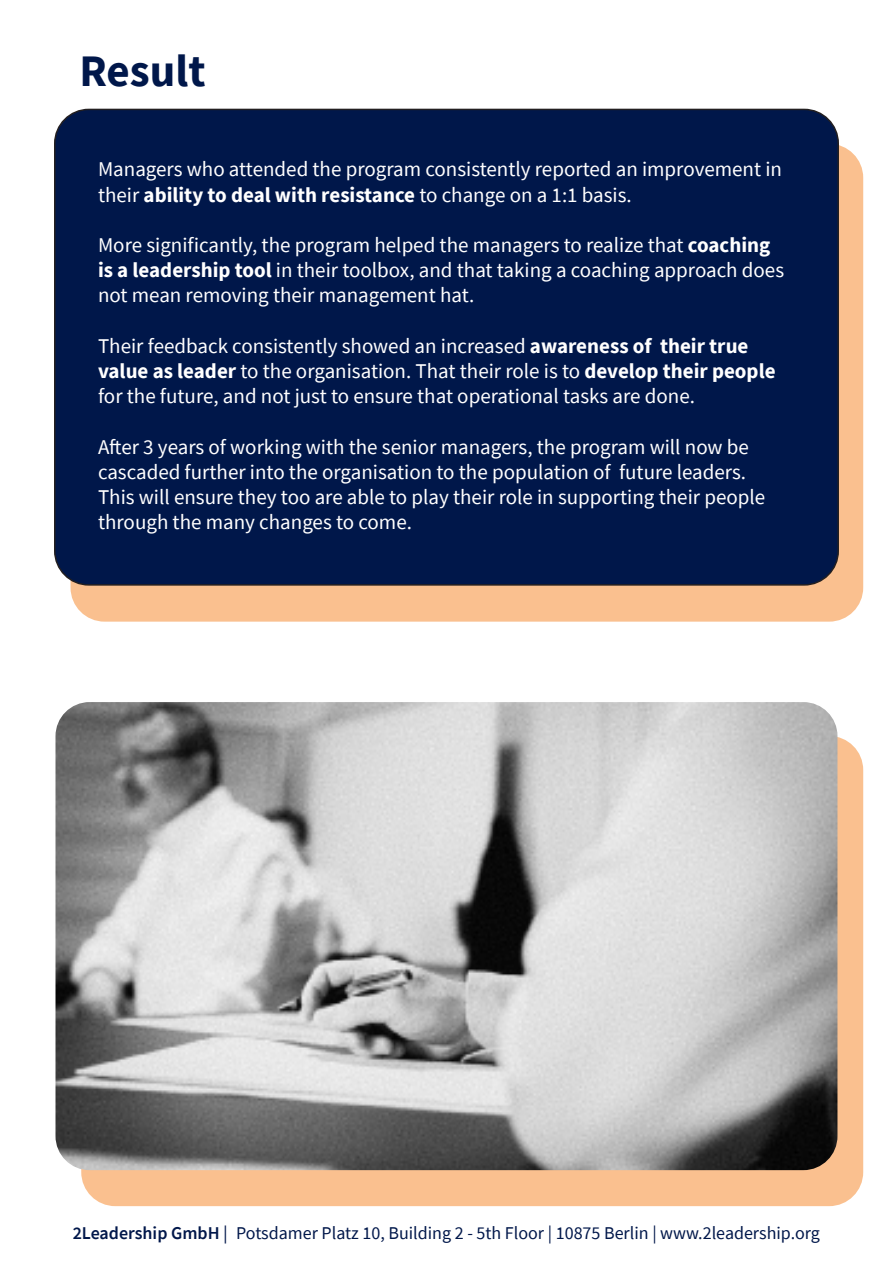
<style>
.page{position:relative;width:893px;height:1263px;background:#fff}
.page>*{position:absolute;margin:0;border:0;box-sizing:border-box;transform-origin:0 0}
.HEADING_DARK_BLUE{font:700 45px "Source Sans Pro";color:#00174a}
.Normal_Text_White{font:21px/25.2px "Source Sans Pro";color:#fff}
.t1{font:18px "Source Sans Pro";color:#00174a}
.s1{font-weight:700}
.s2{font-weight:600}
.s3{font-family:"Minion Pro"}
</style>
<div class="page">
<div style="left:81px;top:736px;width:782px;height:470px;background:#fac08f;border-radius:34px"></div>
<div style="left:71px;top:144px;width:792px;height:478px;background:#fac08f;border-radius:34px"></div>
<div style="left:55px;top:109px;width:783px;height:476px;background:#00174a;border-radius:34px"></div>
<img style="left:56px;top:702px;width:781px;height:468px">
<p class="HEADING_DARK_BLUE" style="left:80px;top:41px;width:128px">Result</p>
<p class="Normal_Text_White" style="left:98px;top:157px;width:686px">Managers who attended the program consistently reported an improvement in their <span class="s1">ability to deal with resistance</span> to change on a 1:1 basis.</p>
<p class="Normal_Text_White" style="left:98px;top:232px;width:688px">More significantly, the program helped the managers to realize that <span class="s1">coaching is a leadership tool</span> in their toolbox, and that taking a coaching approach does not mean removing their management hat.</p>
<p class="Normal_Text_White" style="left:98px;top:333px;width:679px">Their feedback consistently showed an increased <span class="s1">awareness of their true value as leader</span> to the organisation. That their role is to <span class="s1">develop their people </span>for the future, and not just to ensure that operational tasks are done.</p>
<p class="Normal_Text_White" style="left:98px;top:434px;width:669px">After 3 years of working with the senior managers, the program will now be cascaded further into the organisation to the population of future leaders.<br>This will ensure they too are able to play their role in supporting their people through the many changes to come.</p>
<p class="t1" style="left:73px;top:1222px;width:749px"><span class="s2">2Leadership GmbH</span> <span class="s3">|</span> Potsdamer Platz 10, Building 2 - 5th Floor | 10875 Berlin | www.2leadership.org</p>
</div>
